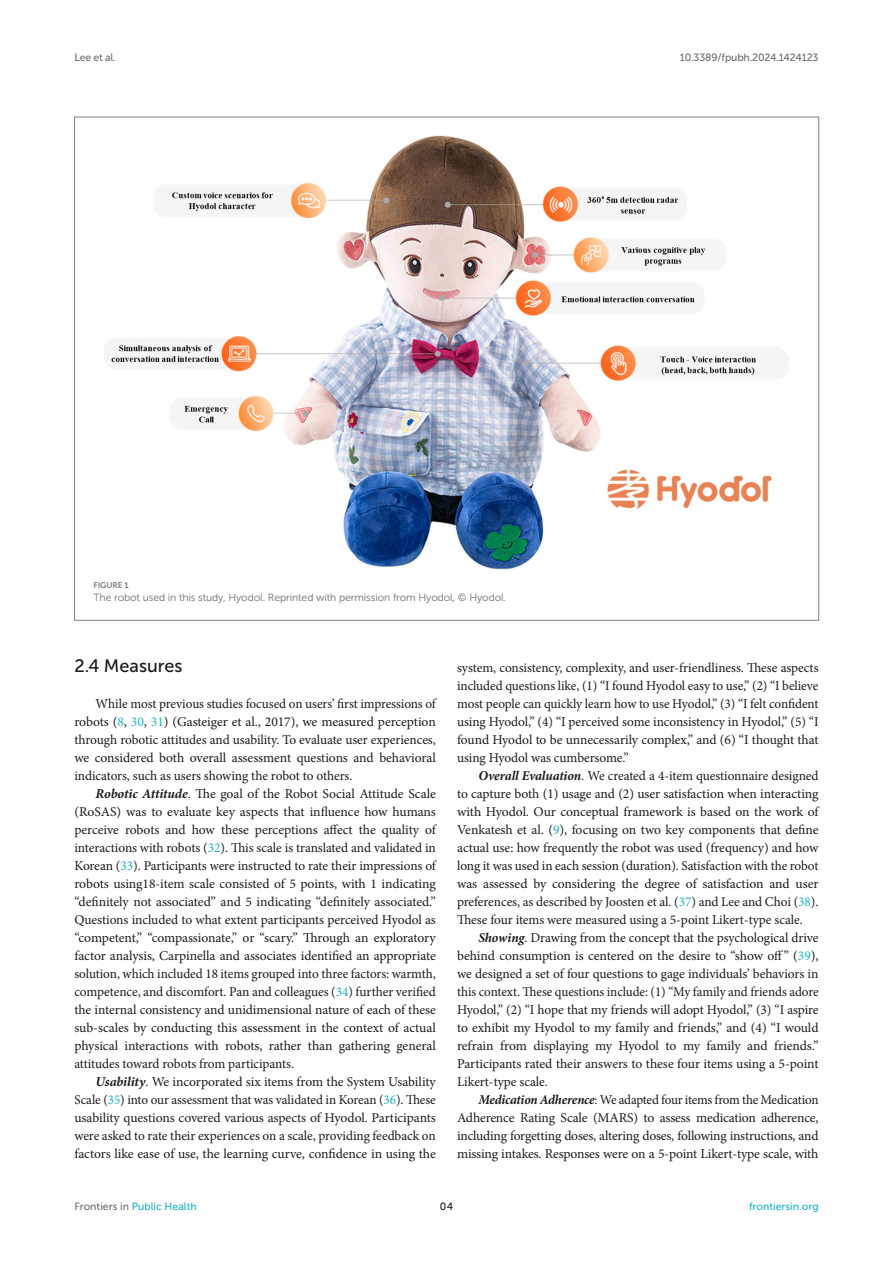
<style>
.page{position:relative;width:893px;height:1263px;background:#fff}
.page>*{position:absolute;margin:0;border:0;box-sizing:border-box;transform-origin:0 0}
.HEAD_2{font:18px "Museo Sans 500";color:#1b1c1b}
.TEXT{font:13.5px/18px "Minion Pro";letter-spacing:-.01em;color:#1b1c1b;text-align:justify}
.TEXT_FLUSH{font:13.5px/18px "Minion Pro";letter-spacing:-.01em;color:#1b1c1b;text-align:justify}
.FIG_LEG{font:10.5px "Museo Sans 300";letter-spacing:-.01em;color:#706f70}
.t1{font:10.5px "Museo Sans 500";color:#1db5c3}
.t2{font:10.5px "Museo Sans 500";letter-spacing:-.015em;color:#706f70}
.t3{font:10.5px "Museo Sans 500";color:#1b1c1b}
.FIG_HD{font:8.25px "Museo Sans 700";letter-spacing:-.01em;color:#7e7f7f}
.s1{color:#1db5c3}
.s2{font-weight:700;font-style:italic}
.s3{color:#706f70}
</style>
<div class="page">
<img style="left:104px;top:136px;width:685px;height:433px">
<p class="t2" style="left:74px;top:51px;width:43px">Lee et al.</p>
<p class="t2" style="left:680px;top:51px;width:140px">10.3389/fpubh.2024.1424123</p>
<p class="FIG_HD" style="left:94px;top:580px;width:37px">FIGURE 1</p>
<p class="FIG_LEG" style="left:94px;top:592px;width:414px">The robot used in this study, Hyodol. Reprinted with permission from Hyodol, © Hyodol.</p>
<p class="HEAD_2" style="left:74px;top:656px;width:110px">2.4 Measures</p>
<p class="TEXT_FLUSH" style="left:74px;top:695px;width:363px;text-indent:21px">While most previous studies focused on users’ first impressions of robots (<span class="s1">8</span>, <span class="s1">30</span>, <span class="s1">31</span>) (Gasteiger et al., 2017), we measured perception through robotic attitudes and usability. To evaluate user experiences, we considered both overall assessment questions and behavioral indicators, such as users showing the robot to others.</p>
<p class="TEXT" style="left:74px;top:785px;width:363px;text-indent:21px"><span class="s2">Robotic Attitude</span>. The goal of the Robot Social Attitude Scale (RoSAS) was to evaluate key aspects that influence how humans perceive robots and how these perceptions affect the quality of interactions with robots (<span class="s1">32</span>). This scale is translated and validated in Korean (<span class="s1">33</span>). Participants were instructed to rate their impressions of robots using18-item scale consisted of 5 points, with 1 indicating “definitely not associated” and 5 indicating “definitely associated.” Questions included to what extent participants perceived Hyodol as “competent,” “compassionate,” or “scary.” Through an exploratory factor analysis, Carpinella and associates identified an appropriate solution, which included 18 items grouped into three factors: warmth, competence, and discomfort. Pan and colleagues (<span class="s1">34</span>) further verified the internal consistency and unidimensional nature of each of these sub-scales by conducting this assessment in the context of actual physical interactions with robots, rather than gathering general attitudes toward robots from participants.</p>
<p class="TEXT" style="left:74px;top:1073px;width:363px;text-indent:21px"><span class="s2">Usability</span>. We incorporated six items from the System Usability Scale (<span class="s1">35</span>) into our assessment that was validated in Korean (<span class="s1">36</span>). These usability questions covered various aspects of Hyodol. Participants were asked to rate their experiences on a scale, providing feedback on factors like ease of use, the learning curve, confidence in using the</p>
<p class="TEXT" style="left:457px;top:659px;width:363px">system, consistency, complexity, and user-friendliness. These aspects included questions like, (1) “I found Hyodol easy to use,” (2) “I believe most people can quickly learn how to use Hyodol,” (3) “I felt confident using Hyodol,” (4) “I perceived some inconsistency in Hyodol,” (5) “I found Hyodol to be unnecessarily complex,” and (6) “I thought that using Hyodol was cumbersome.”</p>
<p class="TEXT" style="left:457px;top:767px;width:363px;text-indent:21px"><span class="s2">Overall Evaluation</span>. We created a 4-item questionnaire designed to capture both (1) usage and (2) user satisfaction when interacting with Hyodol. Our conceptual framework is based on the work of Venkatesh et al. (<span class="s1">9</span>), focusing on two key components that define actual use: how frequently the robot was used (frequency) and how long it was used in each session (duration). Satisfaction with the robot was assessed by considering the degree of satisfaction and user preferences, as described by Joosten et al. (<span class="s1">37</span>) and Lee and Choi (<span class="s1">38</span>).<br>These four items were measured using a 5-point Likert-type scale.</p>
<p class="TEXT" style="left:457px;top:929px;width:363px;text-indent:21px"><span class="s2">Showing</span>. Drawing from the concept that the psychological drive behind consumption is centered on the desire to “show off” (<span class="s1">39</span>), we designed a set of four questions to gage individuals’ behaviors in this context. These questions include: (1) “My family and friends adore Hyodol,” (2) “I hope that my friends will adopt Hyodol,” (3) “I aspire to exhibit my Hyodol to my family and friends,” and (4) “I would refrain from displaying my Hyodol to my family and friends.” Participants rated their answers to these four items using a 5-point Likert-type scale.</p>
<p class="TEXT" style="left:457px;top:1091px;width:363px;text-indent:21px"><span class="s2">Medication Adherence</span>: We adapted four items from the Medication Adherence Rating Scale (MARS) to assess medication adherence, including forgetting doses, altering doses, following instructions, and missing intakes. Responses were on a 5-point Likert-type scale, with</p>
<p class="t1" style="left:74px;top:1200px;width:124px"><span class="s3">Frontiers in</span> Public Health</p>
<p class="t3" style="left:440px;top:1200px;width:15px">04</p>
<p class="t1" style="left:749px;top:1200px;width:71px">frontiersin.org</p>
</div>
